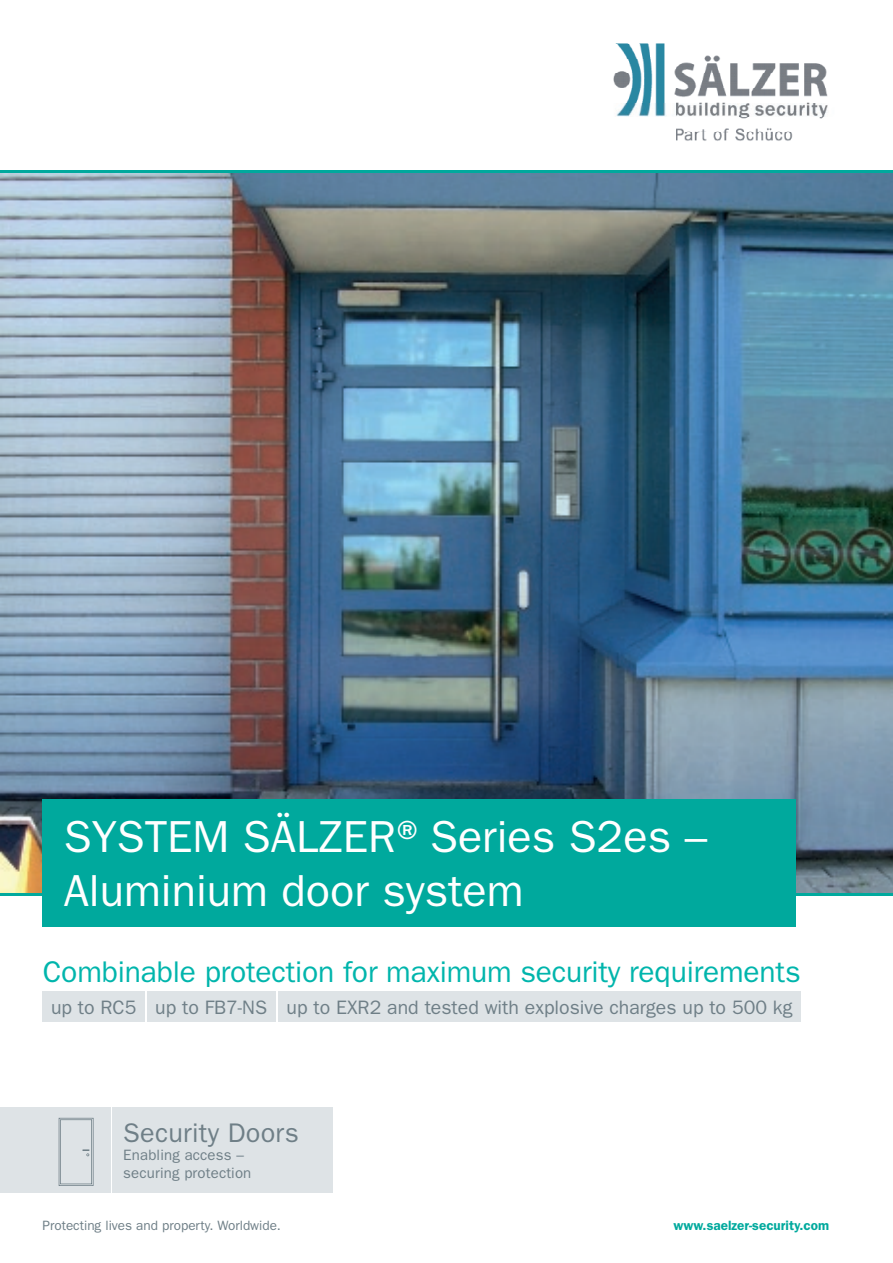
<style>
.page{position:relative;width:893px;height:1263px;background:#fff}
.page>*{position:absolute;margin:0;border:0;box-sizing:border-box;transform-origin:0 0}
.t1{font:45px/54px "ITC Franklin Gothic Std";color:#fff}
.t2{font:30px "ITC Franklin Gothic Std";letter-spacing:-.005em;color:#00b5ac}
.t3{font:27px "ITC Franklin Gothic Std";letter-spacing:.01em;color:#6f7f87}
.t4{font:19.5px "ITC Franklin Gothic Std";color:#6f7f87}
.t5{font:15px/18px "ITC Franklin Gothic Std";letter-spacing:.01em;color:#6f7f87}
.t6{font:13.5px "ITC Franklin Gothic Std";color:#6f7f87}
.t7{font:600 13.5px "ITC Franklin Gothic Std";color:#00a99d}
</style>
<div class="page">
<img style="left:0;top:173px;width:893px;height:720px">
<hr style="left:0;top:170px;width:893px;height:3px;background:#00a99d">
<hr style="left:0;top:893px;width:893px;height:2px;background:#00a99d">
<img style="left:613px;top:43px;width:215px;height:98px">
<div style="left:43px;top:800px;width:753px;height:127px;background:#00a99d"></div>
<div style="left:43px;top:992px;width:102px;height:30px;background:#dee3e6"></div>
<div style="left:147px;top:992px;width:129px;height:30px;background:#dee3e6"></div>
<div style="left:278px;top:992px;width:523px;height:30px;background:#dee3e6"></div>
<div style="left:0;top:1108px;width:111px;height:85px;background:#dee3e6"></div>
<div style="left:113px;top:1108px;width:220px;height:85px;background:#dee3e6"></div>
<svg style="left:59px;top:1118px;width:35px;height:68px"></svg>
<h1 class="t1" style="left:64px;top:810px;width:645px">SYSTEM SÄLZER®Series S2es –<br>Aluminium door system</h1>
<h2 class="t2" style="left:43px;top:954px;width:759px">Combinable protection for maximum security requirements</h2>
<p class="t4" style="left:51px;top:996px;width:743px">up to RC5 up to FB7-NS up to EXR2 and tested with explosive charges up to 500 kg</p>
<h3 class="t3" style="left:123px;top:1117px;width:177px">Security Doors</h3>
<p class="t5" style="left:123px;top:1145px;width:130px">Enabling access – securing protection</p>
<p class="t6" style="left:43px;top:1217px;width:240px">Protecting lives and property. Worldwide.</p>
<p class="t7" style="left:673px;top:1217px;width:157px">www.saelzer-security.com</p>
</div>
